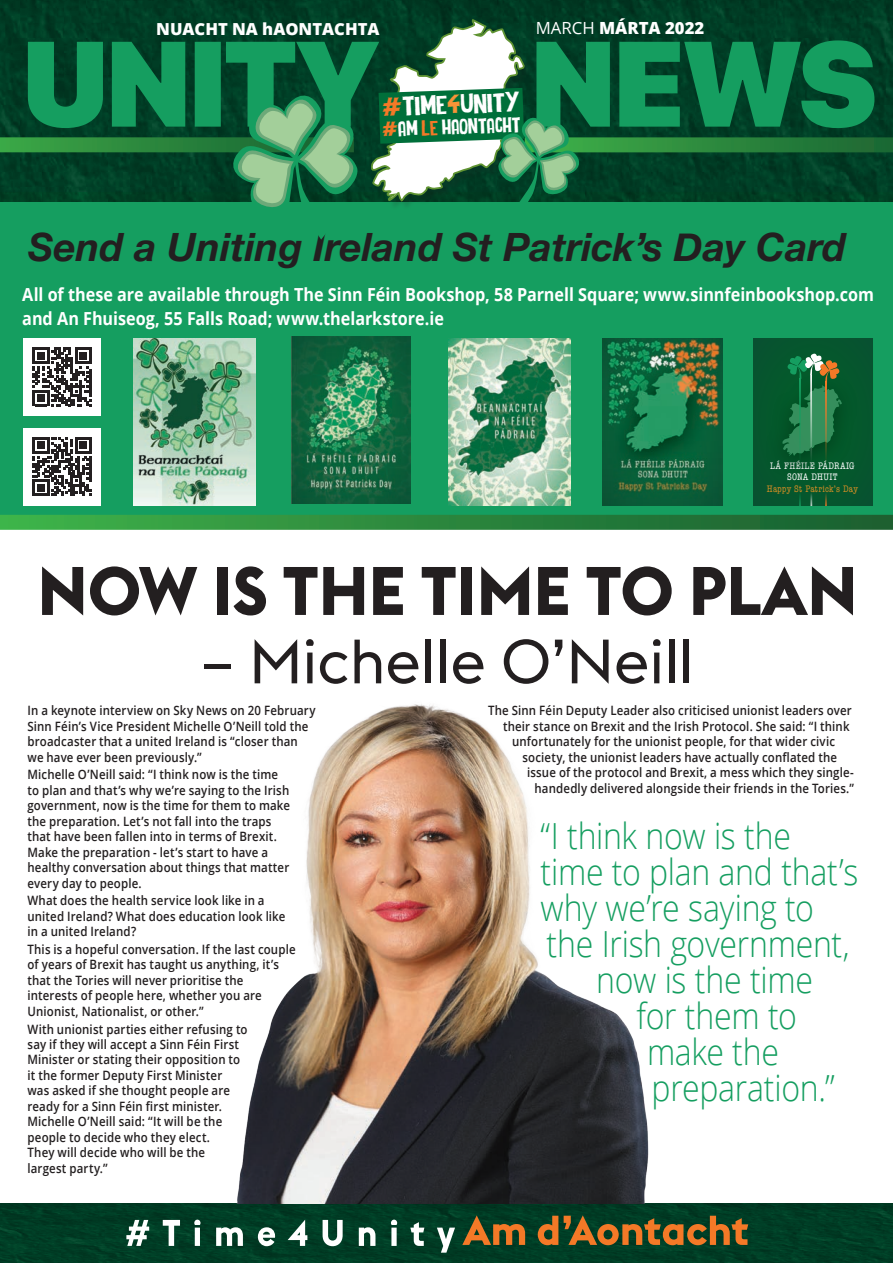
<style>
.page{position:relative;width:893px;height:1263px;background:#fff}
.page>*{position:absolute;margin:0;border:0;box-sizing:border-box;transform-origin:0 0}
.t1{font:700 67.5px "Euclid Flex";color:#231f20}
.t2{font:61.5px "Euclid Flex";color:#231f20}
.t3{font:italic 700 39px "Helvetica Neue";color:#231f20}
.t4{font:300 36px "Open Sans";letter-spacing:-.01em;color:#159e60;scale:.89 1}
.t5{font:700 18px/23.7px "Open Sans";letter-spacing:-.005em;color:#fff;scale:.9 1}
.t6{font:800 16.8px "Open Sans";color:#fff}
.t7{font:800 16.5px "Open Sans";color:#fff}
.t8{font:600 12.9px/15.5px "Open Sans";letter-spacing:.015em;color:#231f20;scale:.89 1}
.t9{font:12.3px "Cheap Potatoes";color:#fff;scale:1.1 1}
.t10{font:condensed 9.75px/10.2px "American Typewriter";letter-spacing:.035em;color:#fff;text-align:center}
.t11{font:condensed 9.75px "American Typewriter";letter-spacing:.025em;color:#d18d24}
.t12{font:9.75px "Cheap Potatoes";color:#fff}
.s1{font-weight:400}
.s2{color:#f47927}
.s3{color:#f79437}
</style>
<div class="page">
<div style="left:0;top:168px;width:893px;height:347px;background:#159e60"></div>
<div style="left:23px;top:338px;width:78px;height:78px;background:#fff"></div>
<svg style="left:33px;top:348px;width:58px;height:58px"></svg>
<div style="left:23px;top:428px;width:78px;height:77px;background:#fff"></div>
<svg style="left:33px;top:437px;width:58px;height:59px"></svg>
<img style="left:134px;top:338px;width:121px;height:167px">
<img style="left:449px;top:338px;width:121px;height:167px">
<img style="left:291px;top:337px;width:119px;height:167px">
<img style="left:603px;top:338px;width:119px;height:167px">
<div style="left:754px;top:338px;width:119px;height:167px;background:#05562d"></div>
<svg style="left:782px;top:353px;width:60px;height:103px"></svg>
<hr style="left:799px;top:378px;width:2px;height:85px;background:#159e60">
<svg style="left:799px;top:494px;width:2px;height:11px"></svg>
<hr style="left:825px;top:382px;width:2px;height:81px;background:#f47927">
<svg style="left:825px;top:493px;width:2px;height:12px"></svg>
<hr style="left:810px;top:374px;width:2px;height:89px;background:#fff">
<svg style="left:810px;top:493px;width:2px;height:12px"></svg>
<img style="left:0;top:0;width:893px;height:201px">
<img style="left:0;top:1204px;width:893px;height:59px">
<svg style="left:0;top:137px;width:229px;height:15px;background:#2e8d3e"></svg>
<svg style="left:582px;top:137px;width:311px;height:15px;background:#29833b"></svg>
<svg style="left:0;top:515px;width:893px;height:15px;background:#2e893f"></svg>
<svg style="left:126px;top:1219px;width:329px;height:34px"></svg>
<svg style="left:462px;top:1215px;width:286px;height:30px;background:#645525"></svg>
<svg style="left:28px;top:40px;width:846px;height:88px;background:#0d7c4b"></svg>
<img style="left:181px;top:704px;width:477px;height:500px">
<svg style="left:229px;top:90px;width:132px;height:117px;background:#419060"></svg>
<svg style="left:370px;top:20px;width:212px;height:186px"></svg>
<p class="t7" style="left:156px;top:17px;width:225px">NUACHT NA hAONTACHTA</p>
<h3 class="t6" style="left:536px;top:15px;width:170px"><span class="s1">MARCH</span> MÁRTA 2022</h3>
<p class="t9" style="left:382px;top:100px;width:127px;rotate:-2deg"><span class="s2">#</span>Time<span class="s3">4</span>Unity</p>
<p class="t12" style="left:382px;top:124px;width:140px;rotate:-2deg"><span class="s2">#</span>AM <span class="s2">LE</span> hAONTACHT</p>
<h3 class="t3" style="left:28px;top:217px;width:819px">Send a Uniting Ireland St Patrick’s Day Card</h3>
<h3 class="t5" style="left:22px;top:282px;width:948px">All of these are available through The Sinn Féin Bookshop, 58 Parnell Square; www.sinnfeinbookshop.com and An Fhuiseog, 55 Falls Road; www.thelarkstore.ie</h3>
<p class="t10" style="left:770px;top:461px;width:86px">LÁ FHÉILE PÁDRAIG<br>SONA DHUIT</p>
<p class="t11" style="left:767px;top:481px;width:93px">Happy St Patrick’s Day</p>
<h1 class="t1" style="left:38px;top:552px;width:821px">NOW IS THE TIME TO PLAN</h1>
<h2 class="t2" style="left:201px;top:626px;width:494px">– Michelle O’Neill</h2>
<p class="t8" style="left:27px;top:703px;width:325px">In a keynote interview on Sky News on 20 February Sinn Féin’s Vice President Michelle O’Neill told the broadcaster that a united Ireland is “closer than we have ever been previously.”</p>
<p class="t8" style="left:27px;top:767px;width:296px">Michelle O’Neill said: “I think now is the time to plan and that’s why we’re saying to the Irish government, now is the time for them to make the preparation. Let’s not fall into the traps that have been fallen into in terms of Brexit.<br>Make the preparation - let’s start to have a healthy conversation about things that matter every day to people.</p>
<p class="t8" style="left:27px;top:893px;width:291px">What does the health service look like in a united Ireland? What does education look like in a united Ireland?</p>
<p class="t8" style="left:27px;top:941px;width:303px">This is a hopeful conversation. If the last couple of years of Brexit has taught us anything, it’s that the Tories will never prioritise the interests of people here, whether you are Unionist, Nationalist, or other.”</p>
<p class="t8" style="left:27px;top:1021px;width:249px">With unionist parties either refusing to say if they will accept a Sinn Féin First Minister or stating their opposition to it the former Deputy First Minister<br>was asked if she thought people are ready for a Sinn Féin first minister.<br>Michelle O’Neill said: “It will be the people to decide who they elect.<br>They will decide who will be the<br>largest party.”</p>
<p class="t8" style="left:488px;top:703px;width:410px">The Sinn Féin Deputy Leader also criticised unionist leaders over</p>
<p class="t8" style="left:503px;top:718px;width:391px">their stance on Brexit and the Irish Protocol. She said: “I think</p>
<p class="t8" style="left:512px;top:734px;width:364px">unfortunately for the unionist people, for that wider civic</p>
<p class="t8" style="left:523px;top:749px;width:355px">society, the unionist leaders have actually conflated the</p>
<p class="t8" style="left:527px;top:765px;width:369px">issue of the protocol and Brexit, a mess which they single-</p>
<p class="t8" style="left:534px;top:780px;width:360px">handedly delivered alongside their friends in the Tories.”</p>
<h3 class="t4" style="left:540px;top:811px;width:283px">“I think now is the</h3>
<h3 class="t4" style="left:540px;top:847px;width:359px">time to plan and that’s</h3>
<h3 class="t4" style="left:540px;top:883px;width:309px">why we’re saying to</h3>
<h3 class="t4" style="left:546px;top:919px;width:342px">the Irish government,</h3>
<h3 class="t4" style="left:596px;top:955px;width:245px">now is the time</h3>
<h3 class="t4" style="left:636px;top:991px;width:182px">for them to</h3>
<h3 class="t4" style="left:647px;top:1027px;width:150px">make the</h3>
<h3 class="t4" style="left:651px;top:1063px;width:207px">preparation.”</h3>
</div>
